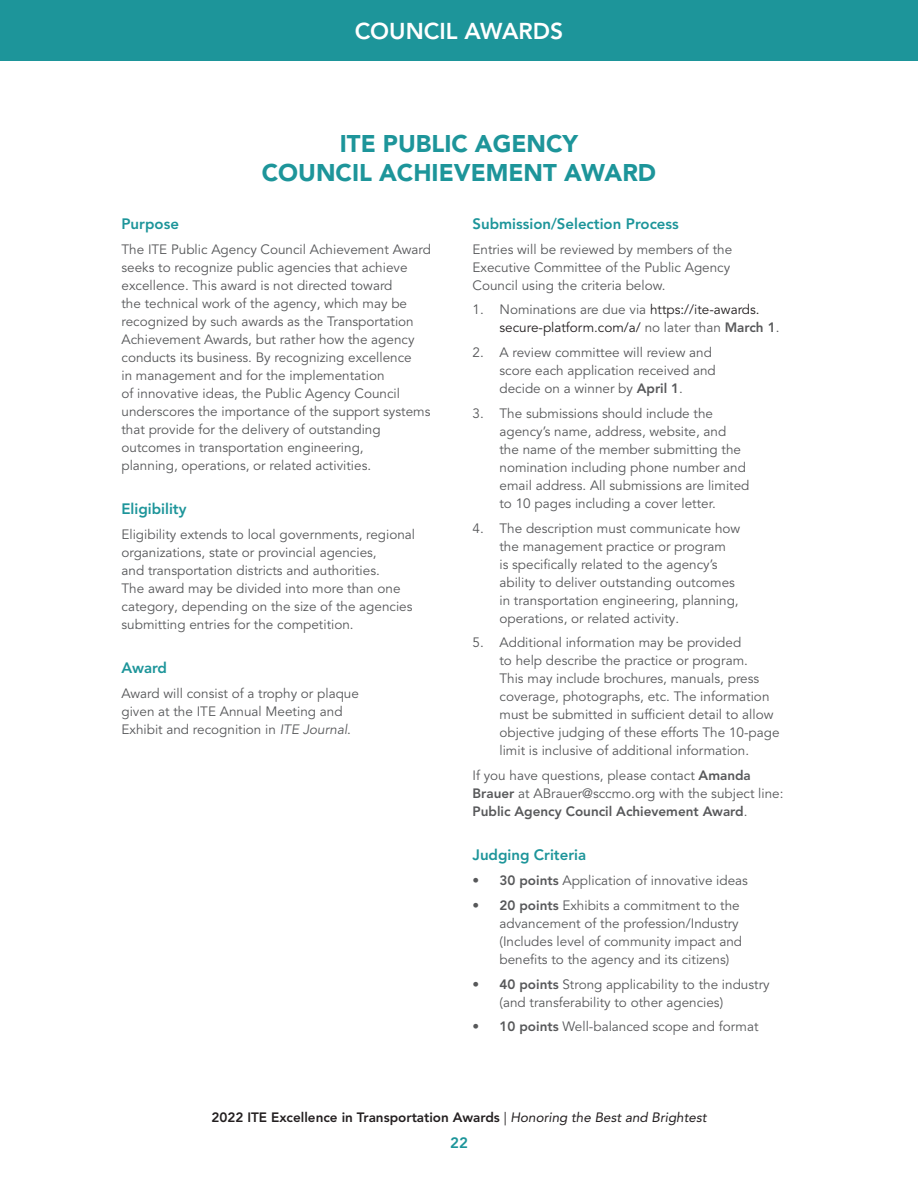
<style>
.page{position:relative;width:918px;height:1188px;background:#fff}
.page>*{position:absolute;margin:0;border:0;box-sizing:border-box;transform-origin:0 0}
.Numbered_List_1{font:900 24px/28.5px "Avenir LT Pro";color:#1d959a;text-align:center}
.t1{font:800 22.8px "Avenir LT Pro";color:#fff}
.Subhead{font:800 15px "Avenir LT Pro";color:#1d959a}
.Bulleted_List{font:800 15px "Avenir LT Pro";color:#1d959a}
.Bulleted_List-2{font:13.5px/18px "Avenir LT Pro";color:#57585a}
.Numbered_List_1-2{font:13.5px/18px "Avenir LT Pro";color:#57585a}
.Numbered_List_1-3{font:13.5px/18px "Avenir LT Pro";color:#231f20}
.t2{font:800 13.5px "Avenir LT Pro";color:#231f20}
.s1{font-style:italic}
.s2{color:#57585a}
.s3{font-weight:800;color:#57585a}
.s4{font-weight:800}
.s5{font-weight:400}
.s6{font-family:"Avenir LT Std";font-weight:400;font-style:italic}
</style>
<div class="page">
<div style="left:0;top:0;width:918px;height:61px;background:#1d959a"></div>
<h2 class="t1" style="left:355px;top:18px;width:210px">COUNCIL AWARDS</h2>
<p class="Numbered_List_1" style="left:262px;top:130px;width:396px">ITE PUBLIC AGENCY<br>COUNCIL ACHIEVEMENT AWARD</p>
<p class="Subhead" style="left:122px;top:215px;width:59px">Purpose</p>
<p class="Bulleted_List-2" style="left:122px;top:240px;width:311px">The ITE Public Agency Council Achievement Award seeks to recognize public agencies that achieve excellence. This award is not directed toward<br>the technical work of the agency, which may be recognized by such awards as the Transportation Achievement Awards, but rather how the agency conducts its business. By recognizing excellence<br>in management and for the implementation<br>of innovative ideas, the Public Agency Council underscores the importance of the support systems that provide for the delivery of outstanding outcomes in transportation engineering,<br>planning, operations, or related activities.</p>
<p class="Subhead" style="left:122px;top:500px;width:67px">Eligibility</p>
<p class="Bulleted_List-2" style="left:122px;top:525px;width:295px">Eligibility extends to local governments, regional organizations, state or provincial agencies,<br>and transportation districts and authorities.<br>The award may be divided into more than one category, depending on the size of the agencies submitting entries for the competition.</p>
<p class="Subhead" style="left:122px;top:659px;width:47px">Award</p>
<p class="Bulleted_List-2" style="left:122px;top:684px;width:239px">Award will consist of a trophy or plaque given at the ITE Annual Meeting and<br>Exhibit and recognition in <span class="s1">ITE Journal</span>.</p>
<p class="Bulleted_List" style="left:472px;top:215px;width:208px">Submission/Selection Process</p>
<p class="Bulleted_List-2" style="left:472px;top:240px;width:261px">Entries will be reviewed by members of the<br>Executive Committee of the Public Agency<br>Council using the criteria below.</p>
<p class="Numbered_List_1-3" style="left:500px;top:301px;width:281px;text-indent:-27px"><span class="s2">1. Nominations are due via</span> https://ite-awards. secure-platform.com/a/ <span class="s2">no later than</span> <span class="s3">March 1</span><span class="s2">.</span></p>
<p class="Numbered_List_1-2" style="left:500px;top:344px;width:218px;text-indent:-27px">2. A review committee will review and score each application received and decide on a winner by <span class="s4">April 1</span>.</p>
<p class="Numbered_List_1-2" style="left:500px;top:404px;width:251px;text-indent:-27px">3. The submissions should include the agency’s name, address, website, and<br>the name of the member submitting the nomination including phone number and email address. All submissions are limited to 10 pages including a cover letter.</p>
<p class="Numbered_List_1-2" style="left:500px;top:519px;width:242px;text-indent:-27px">4. The description must communicate how the management practice or program<br>is specifically related to the agency’s ability to deliver outstanding outcomes in transportation engineering, planning, operations, or related activity.</p>
<p class="Numbered_List_1-2" style="left:500px;top:634px;width:282px;text-indent:-27px">5. Additional information may be provided<br>to help describe the practice or program.<br>This may include brochures, manuals, press coverage, photographs, etc. The information must be submitted in sufficient detail to allow objective judging of these efforts The 10-page limit is inclusive of additional information.</p>
<p class="Numbered_List_1-2" style="left:472px;top:767px;width:313px">If you have questions, please contact <span class="s4">Amanda<br>Brauer</span> at ABrauer@sccmo.org with the subject line:<br><span class="s4">Public Agency Council Achievement Award</span>.</p>
<p class="Subhead" style="left:472px;top:846px;width:115px">Judging Criteria</p>
<p class="Bulleted_List-2" style="left:472px;top:872px;width:277px"><span class="s4">• 30 points</span> Application of innovative ideas</p>
<p class="Bulleted_List-2" style="left:500px;top:896px;width:244px;text-indent:-27px"><span class="s4">• 20 points</span> Exhibits a commitment to the advancement of the profession/Industry (Includes level of community impact and benefits to the agency and its citizens)</p>
<p class="Bulleted_List-2" style="left:500px;top:975px;width:272px;text-indent:-27px"><span class="s4">• 40 points</span> Strong applicability to the industry (and transferability to other agencies)</p>
<p class="Bulleted_List-2" style="left:472px;top:1018px;width:287px"><span class="s4">• 10 points</span> Well-balanced scope and format</p>
<p class="t2" style="left:211px;top:1109px;width:497px">2022 ITE Excellence in Transportation Awards <span class="s5">|</span> <span class="s6">Honoring the Best and Brightest</span></p>
<p class="Bulleted_List" style="left:450px;top:1134px;width:19px">22</p>
</div>
